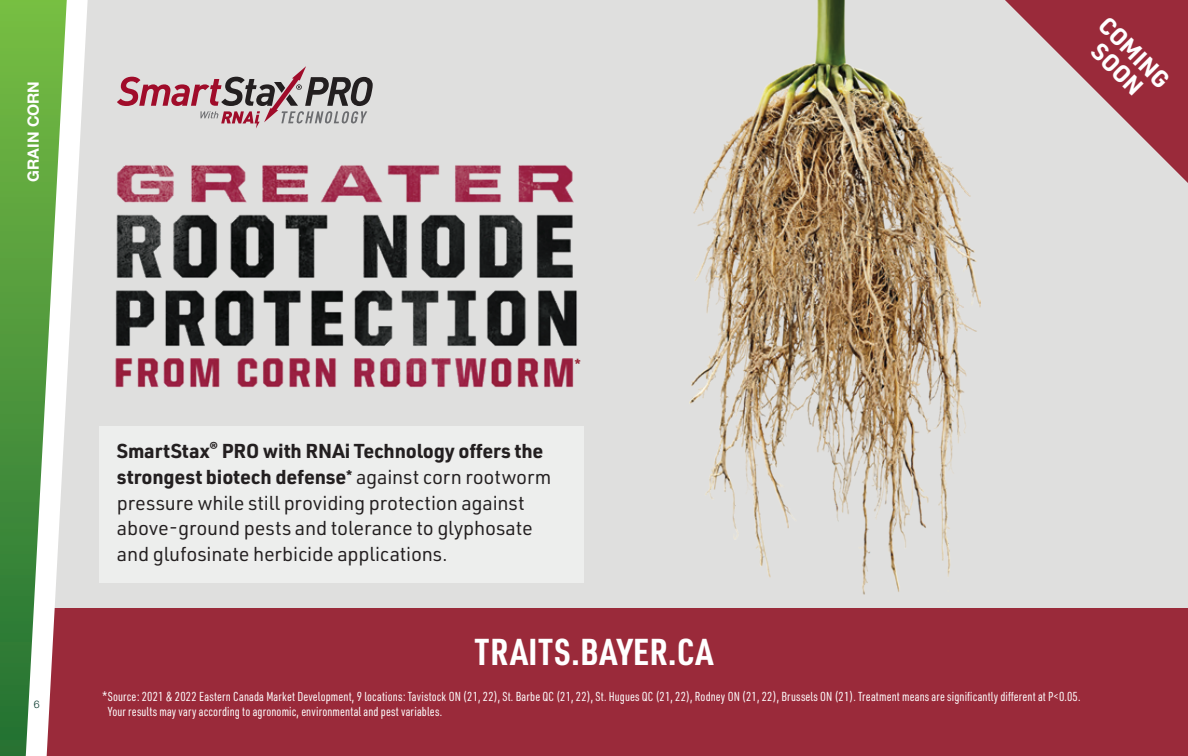
<style>
.page{position:relative;width:1188px;height:756px;background:#dfdfde}
.page>*{position:absolute;margin:0;border:0;box-sizing:border-box;transform-origin:0 0}
.t1{font:700 36.6px "URWDIN Cond";letter-spacing:.035em;color:#fff}
.t2{font:700 23.7px/23.7px "URWDIN";color:#fff;text-align:center}
.t3{font:19.8px/25.7px "URWDIN";letter-spacing:-.01em;color:#231f20}
.t4{font:700 15.6px "Helvetica Neue LT Std";color:#fff}
.t5{font:12.75px/15.3px "URWDIN Cond";letter-spacing:.01em;color:#fff}
.t6{font:700 12px "URWDIN";color:#9a2a3a}
.t7{font:300 10.5px "Helvetica Neue LT Std";color:#003226}
.s1{font-weight:700}
</style>
<div class="page">
<div style="left:0;top:608px;width:1188px;height:148px;background:#9a2a3a"></div>
<svg style="left:67px;top:0;width:21px;height:375px"></svg>
<svg style="left:0;top:0;width:67px;height:756px;background:#82af6e"></svg>
<svg style="left:1005px;top:0;width:183px;height:183px"></svg>
<div style="left:99px;top:426px;width:485px;height:156px;background:#edeeed"></div>
<img style="left:115px;top:165px;width:462px;height:223px">
<img style="left:117px;top:66px;width:256px;height:62px">
<img style="left:689px;top:18px;width:329px;height:577px">
<h2 class="t4" style="left:24px;top:182px;width:102px;rotate:-90deg">GRAIN CORN</h2>
<h3 class="t2" style="left:1112px;top:12px;width:90px;rotate:45deg">COMING<br>SOON</h3>
<p class="t7" style="left:34px;top:698px;width:7px">6</p>
<p class="t6" style="left:575px;top:356px;width:8px">*</p>
<p class="t3" style="left:117px;top:438px;width:436px"><span class="s1">SmartStax</span><sup>®</sup> <span class="s1">PRO with RNAi Technology offers the strongest biotech defense</span><sup>*</sup> against corn rootworm pressure while still providing protection against above-ground pests and tolerance to glyphosate and glufosinate herbicide applications.</p>
<p class="t1" style="left:475px;top:627px;width:240px">TRAITS.BAYER.CA</p>
<p class="t5" style="left:108px;top:688px;width:974px;text-indent:-5px">*Source: 2021 &amp; 2022 Eastern Canada Market Development, 9 locations: Tavistock ON (21, 22), St. Barbe QC (21, 22), St. Hugues QC (21, 22), Rodney ON (21, 22), Brussels ON (21). Treatment means are significantly different at P&lt;0.05.<br>Your results may vary according to agronomic, environmental and pest variables.</p>
</div>
